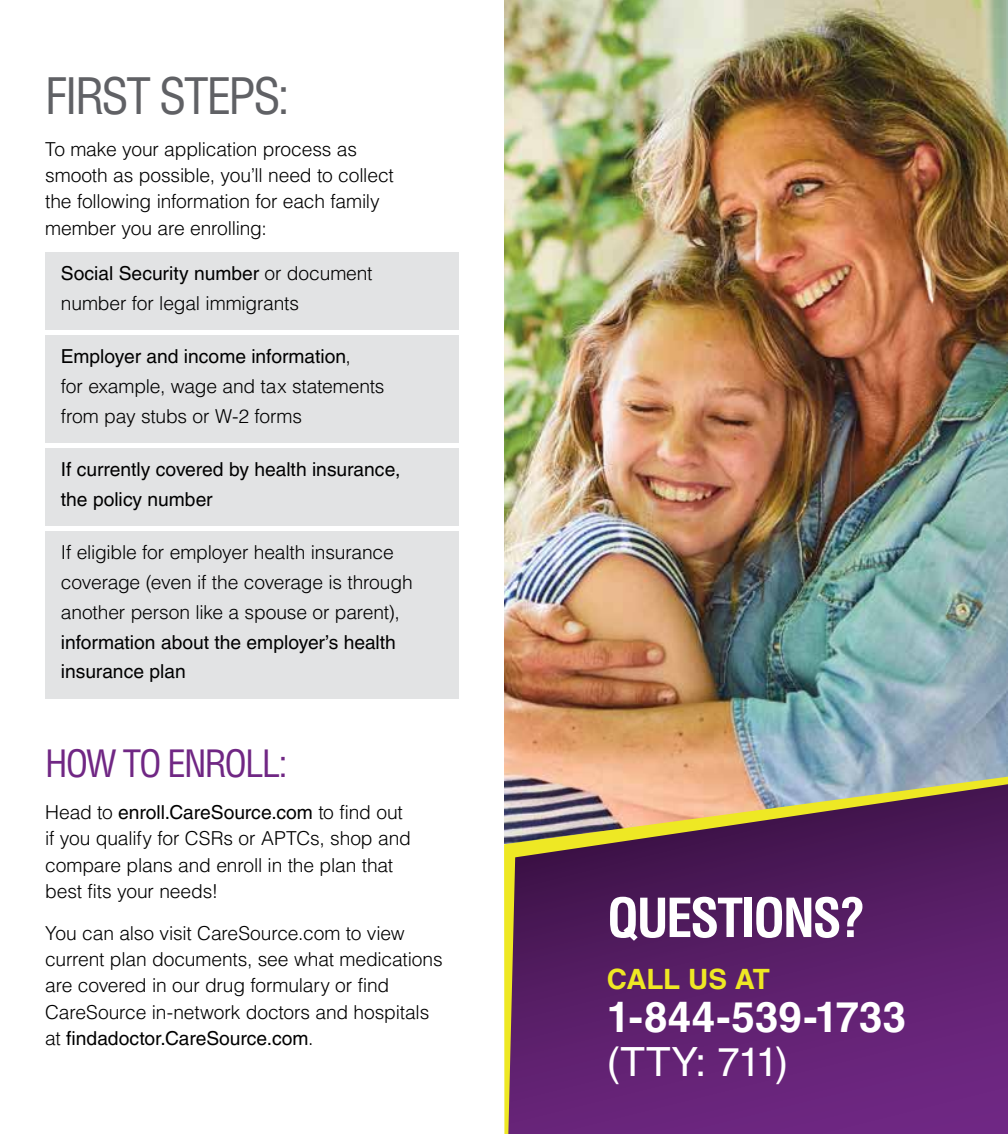
<style>
.page{position:relative;width:1008px;height:1134px;background:#fff}
.page>*{position:absolute;margin:0;border:0;box-sizing:border-box;transform-origin:0 0}
.t1{font:700 condensed 52.5px "Helvetica LT Pro";letter-spacing:-.045em;color:#fff}
.t2{font:condensed 49px "Helvetica LT Pro";letter-spacing:-.05em;color:#606165}
.t3{font:700 42px "Helvetica LT Pro";letter-spacing:.005em;color:#fff}
.t4{font:40.25px "Helvetica LT Pro";letter-spacing:-.01em;color:#fff}
.t5{font:condensed 36.75px "Helvetica LT Pro";letter-spacing:-.055em;color:#702784}
.t6{font:700 28px "Helvetica LT Pro";letter-spacing:-.01em;color:#eee824}
.t7{font:300 19.25px/26.2px "Helvetica LT Pro";letter-spacing:-.01em;color:#000}
.t8{font:19.25px/29.8px "Helvetica LT Pro";color:#000}
.s1{font-weight:400}
</style>
<div class="page">
<img style="left:504px;top:0;width:504px;height:777px">
<div style="left:45px;top:252px;width:414px;height:78px;background:#e2e3e4"></div>
<div style="left:45px;top:335px;width:414px;height:108px;background:#e2e3e4"></div>
<div style="left:45px;top:448px;width:414px;height:78px;background:#e2e3e4"></div>
<div style="left:45px;top:531px;width:414px;height:167px;background:#e2e3e4"></div>
<img style="left:504px;top:777px;width:504px;height:357px">
<svg style="left:508px;top:784px;width:500px;height:350px;background:#662f6a"></svg>
<h2 class="t2" style="left:45px;top:65px;width:246px">FIRST STEPS:</h2>
<p class="t7" style="left:45px;top:136px;width:350px">To make your application process as smooth as possible, you’ll need to collect the following information for each family member you are enrolling:</p>
<p class="t7" style="left:61px;top:258px;width:313px;line-height:29.8px"><span class="s1">Social Security number</span> or document number for legal immigrants</p>
<p class="t7" style="left:61px;top:341px;width:325px;line-height:29.8px"><span class="s1">Employer and income information</span>,<br>for example, wage and tax statements from pay stubs or W-2 forms</p>
<p class="t8" style="left:61px;top:455px;width:341px">If currently covered by health insurance, the policy number</p>
<p class="t7" style="left:61px;top:537px;width:353px;line-height:29.8px">If eligible for employer health insurance coverage (even if the coverage is through another person like a spouse or parent),</p>
<p class="t8" style="left:61px;top:627px;width:337px">information about the employer’s health insurance plan</p>
<h3 class="t5" style="left:45px;top:741px;width:244px">HOW TO ENROLL:</h3>
<p class="t7" style="left:45px;top:799px;width:367px">Head to <span class="s1">enroll.CareSource.com</span> to find out if you qualify for CSRs or APTCs, shop and compare plans and enroll in the plan that best fits your needs!</p>
<p class="t7" style="left:45px;top:920px;width:399px">You can also visit CareSource.com to view current plan documents, see what medications are covered in our drug formulary or find CareSource in-network doctors and hospitals at <span class="s1">findadoctor.CareSource.com</span>.</p>
<h1 class="t1" style="left:607px;top:883px;width:260px">QUESTIONS?</h1>
<h3 class="t6" style="left:607px;top:962px;width:165px">CALL US AT</h3>
<h3 class="t3" style="left:607px;top:992px;width:301px">1-844-539-1733</h3>
<h3 class="t4" style="left:607px;top:1039px;width:183px">(TTY: 711)</h3>
</div>
